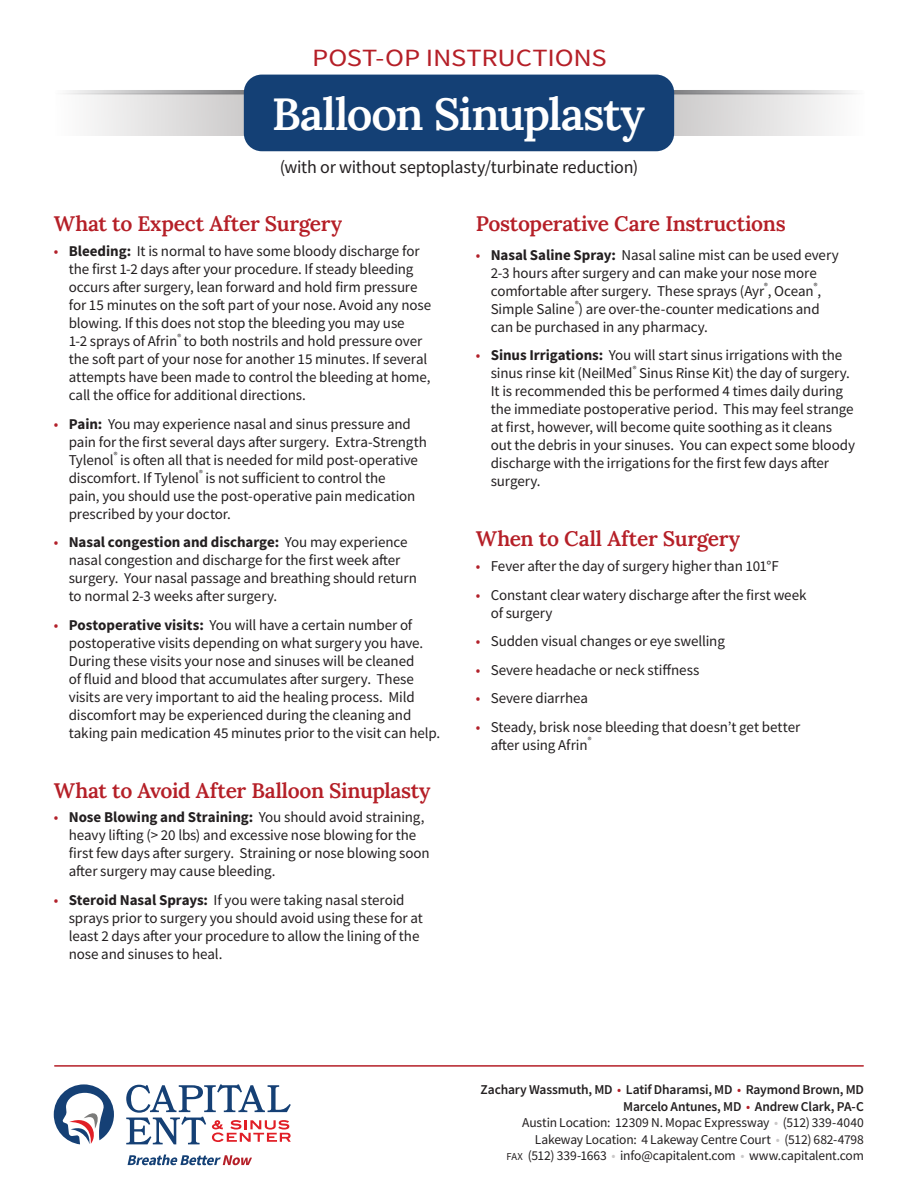
<style>
.page{position:relative;width:918px;height:1188px;background:#fff}
.page>*{position:absolute;margin:0;border:0;box-sizing:border-box;transform-origin:0 0}
.t1{font:600 45px "Lora";letter-spacing:-.025em;color:#fff}
.t2{font:24.75px "Source Sans Pro";letter-spacing:-.005em;color:#b51f27;scale:1.15 1}
.t3{font:600 21px "Lora";letter-spacing:-.01em;color:#b51f27}
.t4{font:18px "Source Sans Pro";letter-spacing:-.015em;color:#231f20}
.t5{font:15px/18px "Source Sans Pro";letter-spacing:-.01em;color:#231f20}
.t6{font:13.5px "Source Sans Pro";letter-spacing:-.015em;color:#231f20}
.t7{font:600 13.5px/16.5px "Source Sans Pro";letter-spacing:-.01em;color:#231f20;text-align:right}
.s1{color:#b2202a}
.s2{font-weight:700}
.s3{font-weight:400;color:#b51f27}
.s4{color:#cac8c8}
.s5{font-size:10.5px}
</style>
<div class="page">
<div style="left:55px;top:93px;width:201px;height:43px;background:linear-gradient(to right,#fffefe,#c8c7c7)"></div>
<svg style="left:56px;top:90px;width:188px;height:4px"></svg>
<div style="left:661px;top:93px;width:203px;height:43px;background:linear-gradient(to right,#cac8c8,#fefefe)"></div>
<svg style="left:674px;top:90px;width:189px;height:4px"></svg>
<div style="left:244px;top:75px;width:430px;height:76px;background:#144075;border-radius:18px"></div>
<hr style="left:55px;top:1065px;width:808px;height:2px;background:#b51f27">
<svg style="left:54px;top:1084px;width:60px;height:60px"></svg>
<svg style="left:126px;top:1084px;width:165px;height:60px"></svg>
<svg style="left:128px;top:1155px;width:124px;height:10px"></svg>
<p class="t2" style="left:312px;top:42px;width:258px">POST-OP INSTRUCTIONS</p>
<p class="t1" style="left:272px;top:79px;width:375px">Balloon Sinuplasty</p>
<p class="t4" style="left:280px;top:156px;width:360px">(with or without septoplasty/turbinate reduction)</p>
<p class="t3" style="left:54px;top:208px;width:290px">What to Expect After Surgery</p>
<p class="t5" style="left:69px;top:242px;width:364px;text-indent:-15px"><span class="s1">•</span> <span class="s2">Bleeding:</span> It is normal to have some bloody discharge for the first 1-2 days after your procedure. If steady bleeding occurs after surgery, lean forward and hold firm pressure for 15 minutes on the soft part of your nose. Avoid any nose blowing. If this does not stop the bleeding you may use<br>1-2 sprays of Afrin<sup>®</sup> to both nostrils and hold pressure over the soft part of your nose for another 15 minutes. If several attempts have been made to control the bleeding at home, call the office for additional directions.</p>
<p class="t5" style="left:69px;top:414px;width:360px;text-indent:-15px"><span class="s1">•</span> <span class="s2">Pain:</span> You may experience nasal and sinus pressure and pain for the first several days after surgery. Extra-Strength Tylenol<sup>®</sup> is often all that is needed for mild post-operative discomfort. If Tylenol<sup>®</sup> is not sufficient to control the<br>pain, you should use the post-operative pain medication prescribed by your doctor.</p>
<p class="t5" style="left:69px;top:533px;width:350px;text-indent:-15px"><span class="s1">•</span> <span class="s2">Nasal congestion and discharge:</span> You may experience nasal congestion and discharge for the first week after surgery. Your nasal passage and breathing should return to normal 2-3 weeks after surgery.</p>
<p class="t5" style="left:69px;top:615px;width:373px;text-indent:-15px"><span class="s1">•</span> <span class="s2">Postoperative visits:</span> You will have a certain number of postoperative visits depending on what surgery you have.<br>During these visits your nose and sinuses will be cleaned<br>of fluid and blood that accumulates after surgery. These visits are very important to aid the healing process. Mild discomfort may be experienced during the cleaning and taking pain medication 45 minutes prior to the visit can help.</p>
<p class="t3" style="left:54px;top:774px;width:378px">What to Avoid After Balloon Sinuplasty</p>
<p class="t5" style="left:69px;top:808px;width:362px;text-indent:-15px"><span class="s1">•</span> <span class="s2">Nose Blowing and Straining:</span> You should avoid straining, heavy lifting (&gt; 20 lbs) and excessive nose blowing for the first few days after surgery. Straining or nose blowing soon after surgery may cause bleeding.</p>
<p class="t5" style="left:69px;top:891px;width:356px;text-indent:-15px"><span class="s1">•</span> <span class="s2">Steroid Nasal Sprays:</span> If you were taking nasal steroid sprays prior to surgery you should avoid using these for at least 2 days after your procedure to allow the lining of the nose and sinuses to heal.</p>
<p class="t3" style="left:476px;top:208px;width:311px">Postoperative Care Instructions</p>
<p class="t5" style="left:491px;top:246px;width:350px;text-indent:-15px"><span class="s1">•</span> <span class="s2">Nasal Saline Spray:</span> Nasal saline mist can be used every 2-3 hours after surgery and can make your nose more comfortable after surgery. These sprays (Ayr<sup>®</sup>, Ocean<sup>®</sup>, Simple Saline<sup>®</sup>) are over-the-counter medications and can be purchased in any pharmacy.</p>
<p class="t5" style="left:491px;top:346px;width:366px;text-indent:-15px"><span class="s1">•</span> <span class="s2">Sinus Irrigations:</span> You will start sinus irrigations with the sinus rinse kit (NeilMed<sup>®</sup> Sinus Rinse Kit) the day of surgery.<br>It is recommended this be performed 4 times daily during the immediate postoperative period. This may feel strange at first, however, will become quite soothing as it cleans out the debris in your sinuses. You can expect some bloody discharge with the irrigations for the first few days after surgery.</p>
<p class="t3" style="left:476px;top:523px;width:266px">When to Call After Surgery</p>
<p class="t5" style="left:476px;top:557px;width:305px"><span class="s1">•</span> Fever after the day of surgery higher than 101°F</p>
<p class="t5" style="left:491px;top:585px;width:317px;text-indent:-15px"><span class="s1">•</span> Constant clear watery discharge after the first week of surgery</p>
<p class="t5" style="left:476px;top:632px;width:251px"><span class="s1">•</span> Sudden visual changes or eye swelling</p>
<p class="t5" style="left:476px;top:660px;width:225px"><span class="s1">•</span> Severe headache or neck stiffness</p>
<p class="t5" style="left:476px;top:689px;width:114px"><span class="s1">•</span> Severe diarrhea</p>
<p class="t5" style="left:491px;top:717px;width:311px;text-indent:-15px"><span class="s1">•</span> Steady, brisk nose bleeding that doesn’t get better after using Afrin<sup>®</sup></p>
<p class="t7" style="left:481px;top:1082px;width:385px">Zachary Wassmuth, MD <span class="s3">•</span> Latif Dharamsi, MD <span class="s3">•</span> Raymond Brown, MD<br>Marcelo Antunes, MD <span class="s3">•</span> Andrew Clark, PA-C</p>
<p class="t6" style="left:522px;top:1114px;width:343px">Austin Location: 12309 N. Mopac Expressway <span class="s4">•</span> (512) 339-4040</p>
<p class="t6" style="left:535px;top:1131px;width:331px">Lakeway Location: 4 Lakeway Centre Court <span class="s4">•</span> (512) 682-4798</p>
<p class="t6" style="left:507px;top:1147px;width:359px"><span class="s5">FAX</span> (512) 339-1663 <span class="s4">•</span> info@capitalent.com <span class="s4">•</span> www.capitalent.com</p>
</div>
